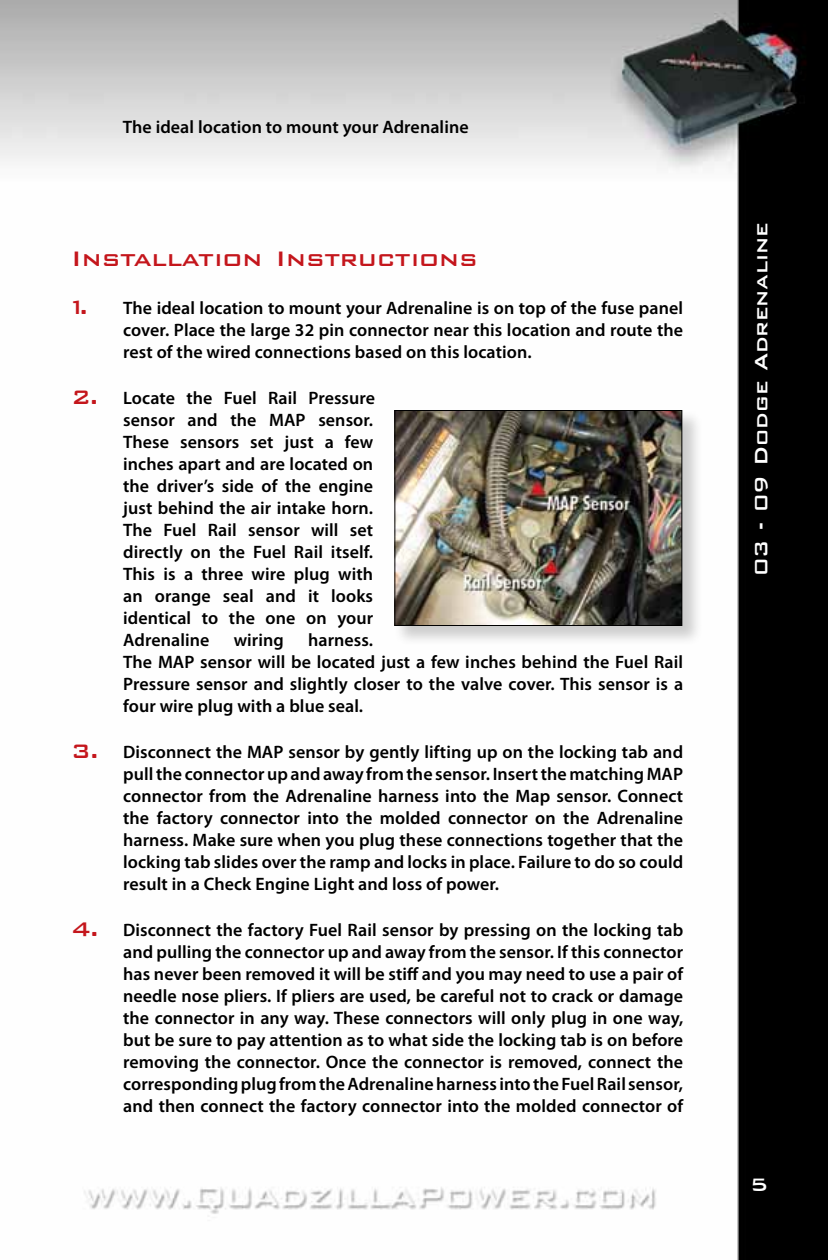
<style>
.page{position:relative;width:828px;height:1260px;background:#fff}
.page>*{position:absolute;margin:0;border:0;box-sizing:border-box;transform-origin:0 0}
.t1{font:500 28px "Bank Gothic C Md BT";color:#c4161c}
.t2{font:500 26px "Bank Gothic C Md BT";color:#c4161c}
.t3{font:500 24px "Bank Gothic BT";color:#fff}
.t4{font:600 18px/22px "Myriad Pro";letter-spacing:.005em;color:#000;text-align:justify}
.s1{font-family:"Bank Gothic C Md BT";font-weight:500;font-size:26px;color:#c4161c}
.s2{font-family:"Myriad Pro";font-weight:600;font-size:18px;color:#000}
</style>
<div class="page">
<img style="left:0;top:0;width:828px;height:1260px">
<div style="left:394px;top:409px;width:309px;height:238px;background:#000;opacity:.2"></div>
<img style="left:396px;top:412px;width:284px;height:212px">
<div style="left:394px;top:410px;width:288px;height:216px;border:1px solid #000"></div>
<p class="t4" style="left:123px;top:116px;width:347px">The ideal location to mount your Adrenaline</p>
<h1 class="t1" style="left:71px;top:243px;width:408px">Installation Instructions</h1>
<p class="t4" style="left:123px;top:297px;width:561px;text-indent:-52px"><span class="s1">1.</span> The ideal location to mount your Adrenaline is on top of the fuse panel cover. Place the large 32 pin connector near this location and route the rest of the wired connections based on this location.</p>
<h2 class="t2" style="left:71px;top:383px;width:36px">2. <span class="s2">L</span></h2>
<p class="t4" style="left:123px;top:387px;width:253px;text-indent:9px">ocate the Fuel Rail Pressure sensor and the MAP</p>
<p class="t4" style="left:123px;top:409px;width:252px;text-indent:195px">sensor.<br>These sensors set just a few inches apart and are located on the driver’s side of the engine just behind the air intake horn.<br>The Fuel Rail sensor will set directly on the Fuel Rail itself.<br>This is a three wire plug with an orange seal and it looks identical to the one on your Adrenaline</p>
<p class="t4" style="left:234px;top:629px;width:52px">wiring</p>
<p class="t4" style="left:308px;top:629px;width:67px">harness.</p>
<p class="t4" style="left:123px;top:651px;width:562px;text-indent:77px">sensor will be located just a few inches behind the Fuel Rail Pressure sensor and slightly closer to the valve cover. This sensor is a four wire plug with a blue seal.</p>
<h2 class="t2" style="left:71px;top:737px;width:40px">3. <span class="s2">D</span></h2>
<p class="t4" style="left:136px;top:741px;width:125px">isconnect the MAP</p>
<p class="t4" style="left:123px;top:651px;width:48px">The MAP</p>
<p class="t4" style="left:123px;top:741px;width:562px;text-align:left;text-indent:165px">sensor by gently lifting up on the locking tab and pull the connector up and away from the sensor. Insert the matching MAP connector from the Adrenaline harness into the Map sensor. Connect the factory connector into the molded connector on the Adrenaline harness. Make sure when you plug these connections together that the locking tab slides over the ramp and locks in place. Failure to do so could result in a Check Engine Light and loss of power.</p>
<h2 class="t2" style="left:71px;top:915px;width:40px">4. <span class="s2">D</span></h2>
<p class="t4" style="left:123px;top:919px;width:562px;text-indent:12px">isconnect the factory Fuel Rail sensor by pressing on the locking tab and pulling the connector up and away from the sensor. If this connector has never been removed it will be stiff and you may need to use a pair of needle nose pliers. If pliers are used, be careful not to crack or damage the connector in any way. These connectors will only plug in one way, but be sure to pay attention as to what side the locking tab is on before removing the connector. Once the connector is removed, connect the corresponding plug from the Adrenaline harness into the Fuel Rail sensor, and then connect the factory connector into the molded connector of</p>
<h3 class="t3" style="left:748px;top:576px;width:355px;rotate:-90deg">03 - 09 Dodge Adrenaline</h3>
<h3 class="t3" style="left:750px;top:1172px;width:20px">5</h3>
</div>
